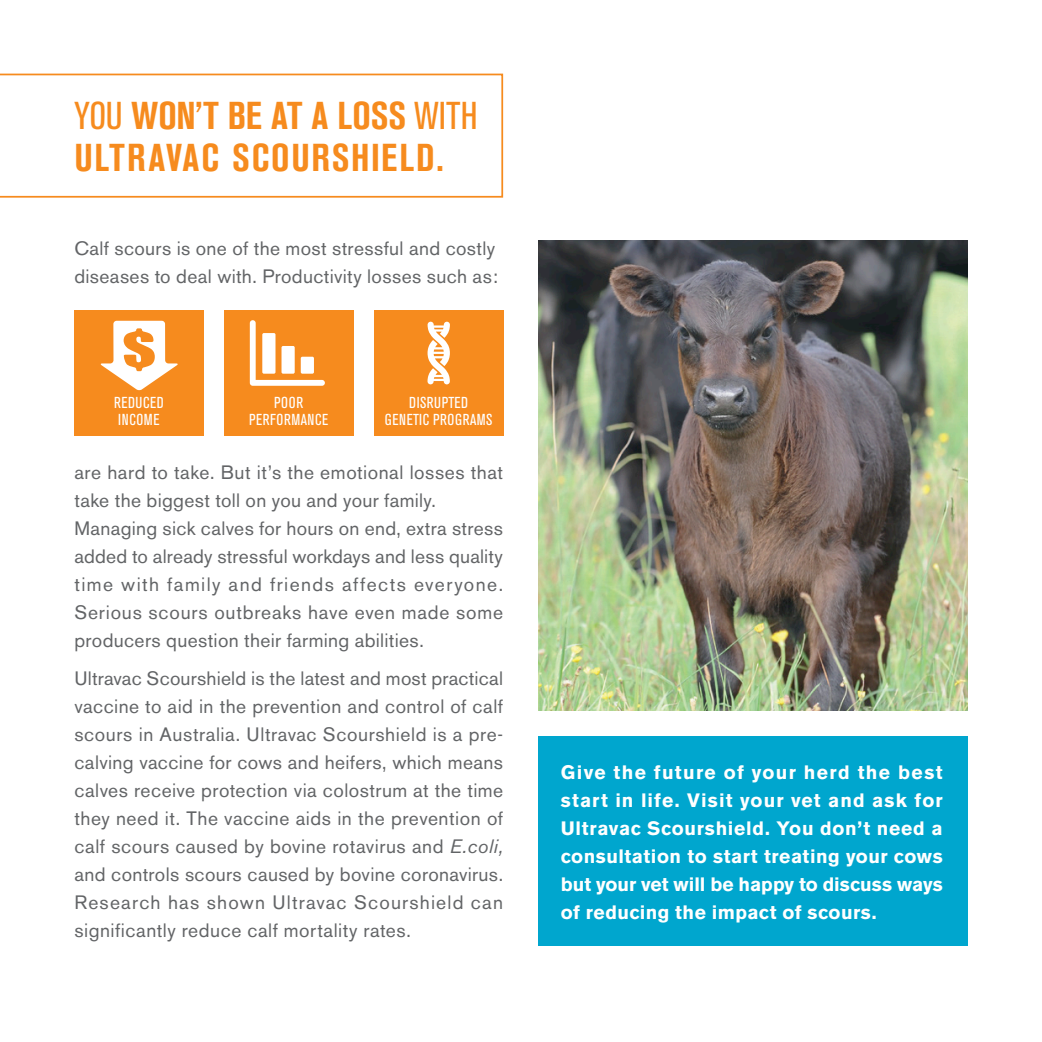
<style>
.page{position:relative;width:1042px;height:1042px;background:#fff}
.page>*{position:absolute;margin:0;border:0;box-sizing:border-box;transform-origin:0 0}
.t1{font:700 condensed 38.5px/42px "Akzidenz Grotesk BE";letter-spacing:.04em;color:#f68b1e}
.t2{font:19.25px/28px "Akzidenz Grotesk BE";letter-spacing:.02em;color:#626466;text-align:justify}
.t3{font:700 19.25px/28px "Akzidenz Grotesk BE";letter-spacing:.015em;color:#fff;text-align:justify}
.t4{font:condensed 15.75px/16.6px "Akzidenz Grotesk BE";letter-spacing:.025em;color:#fff;text-align:center}
.t5{font:condensed 15.75px/16.6px "Akzidenz Grotesk BE";letter-spacing:.045em;color:#fff}
.s1{font-weight:400}
.s2{font-style:italic}
</style>
<div class="page">
<div style="left:74px;top:310px;width:129px;height:126px;background:#f68b1e"></div>
<svg style="left:100px;top:321px;width:78px;height:69px"></svg>
<div style="left:224px;top:310px;width:129px;height:126px;background:#f68b1e"></div>
<svg style="left:250px;top:320px;width:75px;height:66px"></svg>
<div style="left:301px;top:357px;width:13px;height:17px;background:#fff;border-radius:2px"></div>
<div style="left:281px;top:346px;width:14px;height:28px;background:#fff;border-radius:2px"></div>
<div style="left:262px;top:333px;width:13px;height:41px;background:#fff;border-radius:2px"></div>
<div style="left:374px;top:310px;width:129px;height:126px;background:#f68b1e"></div>
<svg style="left:427px;top:322px;width:23px;height:62px"></svg>
<div style="left:538px;top:736px;width:429px;height:209px;background:#00a6ce"></div>
<svg style="left:0;top:74px;width:503px;height:124px"></svg>
<img style="left:538px;top:241px;width:429px;height:469px">
<p class="t1" style="left:74px;top:95px;width:405px"><span class="s1">YOU</span> WON’T BE AT A LOSS <span class="s1">WITH<br></span>ULTRAVAC SCOURSHIELD.</p>
<p class="t2" style="left:74px;top:234px;width:422px">Calf scours is one of the most stressful and costly</p>
<p class="t2" style="left:74px;top:262px;width:425px">diseases to deal with. Productivity losses such as:</p>
<p class="t5" style="left:114px;top:395px;width:51px">REDUCED<br>INCOME</p>
<p class="t4" style="left:249px;top:395px;width:80px">POOR<br>PERFORMANCE</p>
<p class="t4" style="left:409px;top:395px;width:60px">DISRUPTED</p>
<p class="t4" style="left:385px;top:411px;width:109px">GENETIC PROGRAMS</p>
<p class="t2" style="left:74px;top:458px;width:430px">are hard to take. But it’s the emotional losses that take the biggest toll on you and your family.</p>
<p class="t2" style="left:74px;top:514px;width:430px">Managing sick calves for hours on end, extra stress added to already stressful workdays and less quality time with family and friends affects everyone.<br>Serious scours outbreaks have even made some producers question their farming abilities.</p>
<p class="t2" style="left:74px;top:664px;width:430px">Ultravac Scourshield is the latest and most practical vaccine to aid in the prevention and control of calf scours in Australia. Ultravac Scourshield is a pre&shy;calving vaccine for cows and heifers, which means calves receive protection via colostrum at the time they need it. The vaccine aids in the prevention of calf scours caused by bovine rotavirus and <span class="s2">E.coli, </span>and controls scours caused by bovine coronavirus.<br>Research has shown Ultravac Scourshield can significantly reduce calf mortality rates.</p>
<p class="t3" style="left:561px;top:758px;width:384px">Give the future of your herd the best start in life. Visit your vet and ask for Ultravac Scourshield. You don’t need a consultation to start treating your cows but your vet will be happy to discuss ways of reducing the impact of scours.</p>
</div>
